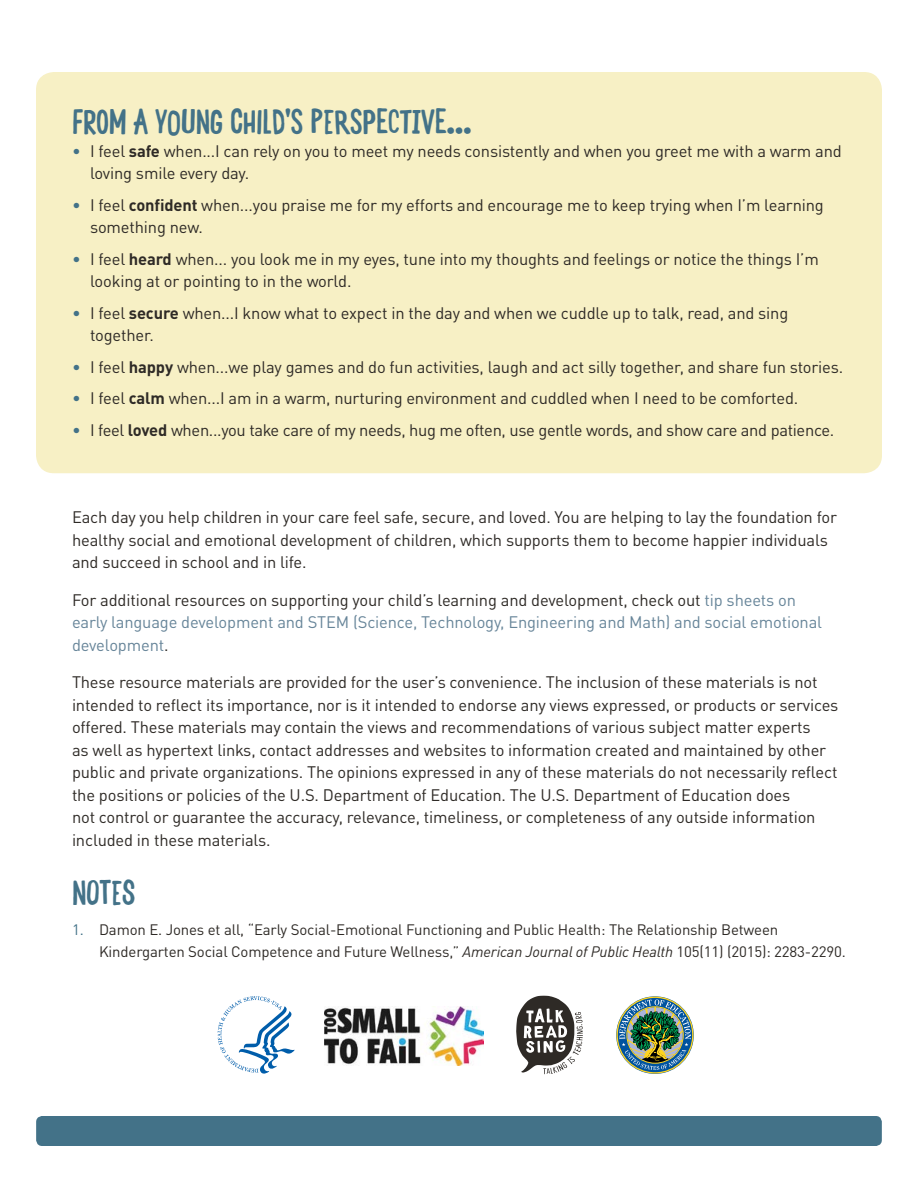
<style>
.page{position:relative;width:918px;height:1188px;background:#fff}
.page>*{position:absolute;margin:0;border:0;box-sizing:border-box;transform-origin:0 0}
.t1{font:33px "TRS Hand F Bold";letter-spacing:-.01em;color:#437288}
.t2{font:16.5px/22.5px "DINOT";letter-spacing:-.01em;color:#2e2a26}
.t3{font:16.5px/22.5px "DINOT";letter-spacing:-.01em;color:#678599}
.t4{font:15px/22.5px "DINOT";letter-spacing:-.01em;color:#2e2a26}
.s1{color:#437288}
.s2{font-weight:700}
.s3{color:#2e2a26}
.s4{font-style:italic}
</style>
<div class="page">
<div style="left:36px;top:72px;width:846px;height:401px;background:#f7f0c5;border-radius:18px"></div>
<div style="left:36px;top:1116px;width:846px;height:30px;background:#437288;border-radius:6px"></div>
<img style="left:324px;top:1007px;width:160px;height:59px">
<svg style="left:218px;top:996px;width:77px;height:78px"></svg>
<svg style="left:516px;top:996px;width:67px;height:78px"></svg>
<svg style="left:616px;top:996px;width:78px;height:78px"></svg>
<div style="left:617px;top:997px;width:76px;height:77px;border:1px solid #ffd420;border-radius:50%"></div>
<img style="left:619px;top:999px;width:72px;height:71px">
<div style="left:626px;top:1006px;width:58px;height:58px;border:1px solid #ffd420;border-radius:50%"></div>
<h2 class="t1" style="left:72px;top:102px;width:401px">FROM A YOUNG CHILD'S PERSPECTIVE...</h2>
<p class="t2" style="left:90px;top:139px;width:753px;text-indent:-18px"><span class="s1">•</span> I feel <span class="s2">safe</span> when...I can rely on you to meet my needs consistently and when you greet me with a warm and loving smile every day.</p>
<p class="t2" style="left:90px;top:193px;width:735px;text-indent:-18px"><span class="s1">•</span> I feel <span class="s2">confident</span> when...you praise me for my efforts and encourage me to keep trying when I’m learning something new.</p>
<p class="t2" style="left:90px;top:247px;width:731px;text-indent:-18px"><span class="s1">•</span> I feel <span class="s2">heard</span> when... you look me in my eyes, tune into my thoughts and feelings or notice the things I’m looking at or pointing to in the world.</p>
<p class="t2" style="left:90px;top:301px;width:700px;text-indent:-18px"><span class="s1">•</span> I feel <span class="s2">secure</span> when...I know what to expect in the day and when we cuddle up to talk, read, and sing together.</p>
<p class="t2" style="left:72px;top:355px;width:773px"><span class="s1">•</span> I feel <span class="s2">happy</span> when...we play games and do fun activities, laugh and act silly together, and share fun stories.</p>
<p class="t2" style="left:72px;top:387px;width:728px"><span class="s1">•</span> I feel <span class="s2">calm</span> when...I am in a warm, nurturing environment and cuddled when I need to be comforted.</p>
<p class="t2" style="left:72px;top:418px;width:764px"><span class="s1">•</span> I feel <span class="s2">loved</span> when...you take care of my needs, hug me often, use gentle words, and show care and patience.</p>
<p class="t2" style="left:72px;top:506px;width:766px">Each day you help children in your care feel safe, secure, and loved. You are helping to lay the foundation for healthy social and emotional development of children, which supports them to become happier individuals and succeed in school and in life.</p>
<p class="t3" style="left:72px;top:588px;width:752px"><span class="s3">For additional resources on supporting your child’s learning and development, check out</span> tip sheets on early language development and STEM (Science, Technology, Engineering and Math) and social emotional development<span class="s3">.</span></p>
<p class="t2" style="left:72px;top:671px;width:768px">These resource materials are provided for the user’s convenience. The inclusion of these materials is not intended to reflect its importance, nor is it intended to endorse any views expressed, or products or services offered. These materials may contain the views and recommendations of various subject matter experts<br>as well as hypertext links, contact addresses and websites to information created and maintained by other public and private organizations. The opinions expressed in any of these materials do not necessarily reflect the positions or policies of the U.S. Department of Education. The U.S. Department of Education does<br>not control or guarantee the accuracy, relevance, timeliness, or completeness of any outside information included in these materials.</p>
<h2 class="t1" style="left:72px;top:873px;width:65px">NOTES</h2>
<p class="t4" style="left:99px;top:918px;width:749px;text-indent:-27px"><span class="s1">1.</span> Damon E. Jones et all, “Early Social-Emotional Functioning and Public Health: The Relationship Between<br>Kindergarten Social Competence and Future Wellness,” <span class="s4">American Journal of Public Health</span> 105(11) (2015): 2283-2290.</p>
</div>
